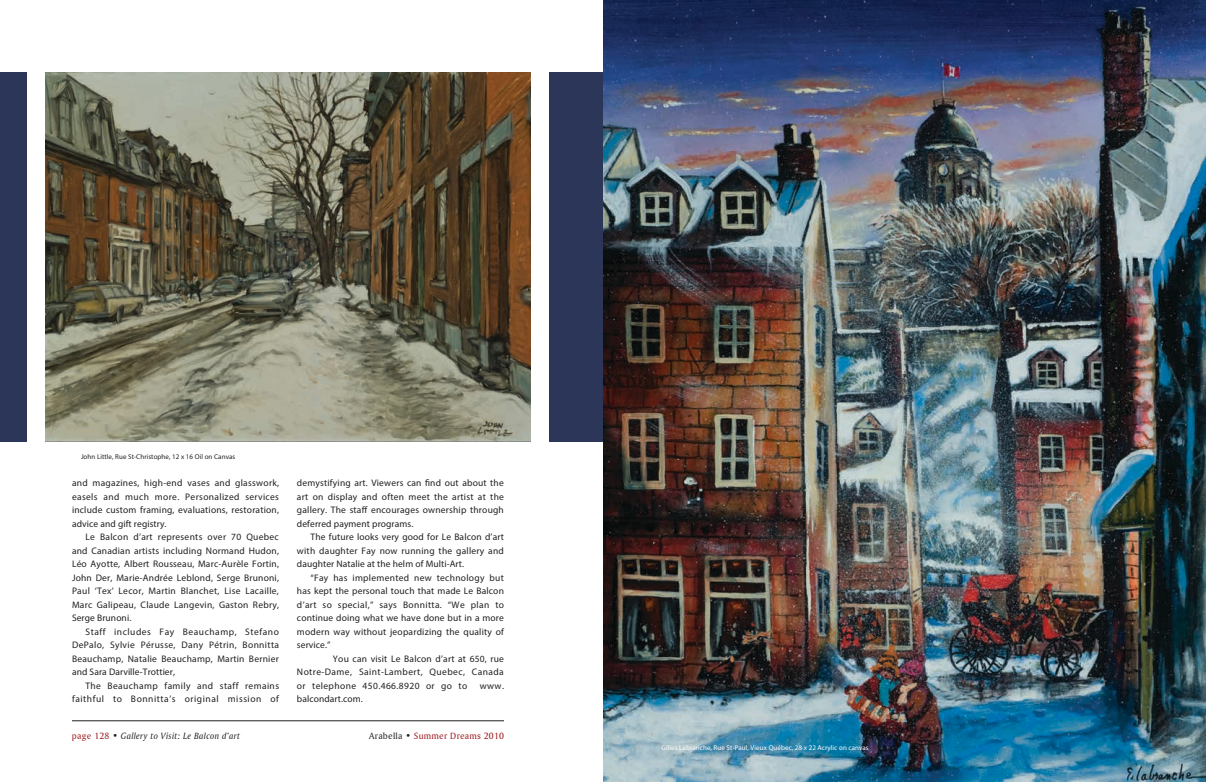
<style>
.page{position:relative;width:1206px;height:782px;background:#fff}
.page>*{position:absolute;margin:0;border:0;box-sizing:border-box;transform-origin:0 0}
.t1{font:9.5px/13.5px "Myriad Pro";letter-spacing:.02em;color:#231f20;text-align:justify}
.t2{font:9.5px/13.5px "Myriad Pro";letter-spacing:.06em;color:#231f20;text-align:right}
.t3{font:9.5px "Amerigo BT Italic A";letter-spacing:.025em;color:#231f20}
.t4{font:9.5px "Amerigo BT Roman A";letter-spacing:.025em;color:#9e1c22}
.t5{font:7px "Myriad Pro";letter-spacing:.01em;color:#fff}
.t6{font:7px "Myriad Pro";letter-spacing:.01em;color:#231f20}
.s1{font-family:"Amerigo BT Roman A";color:#9e1c22}
.s2{font-family:"Amerigo BT Roman A"}
.s3{color:#231f20}
</style>
<div class="page">
<img style="left:603px;top:0;width:603px;height:781px">
<hr style="left:72px;top:720px;width:432px;height:1px;background:#231f20">
<img style="left:45px;top:72px;width:486px;height:369px">
<div style="left:549px;top:72px;width:54px;height:369px;background:#2c3659"></div>
<div style="left:0;top:72px;width:27px;height:369px;background:#2c3659"></div>
<p class="t6" style="left:81px;top:451px;width:156px">John Little, Rue St-Christophe, 12 x 16 Oil on Canvas</p>
<p class="t1" style="left:72px;top:476px;width:209px">and magazines, high-end vases and glasswork, easels and much more. Personalized services include custom framing, evaluations, restoration, advice and gift registry.</p>
<p class="t1" style="left:72px;top:530px;width:209px;text-indent:13px">Le Balcon d’art represents over 70 Quebec and Canadian artists including Normand Hudon, Léo Ayotte, Albert Rousseau, Marc-Aurèle Fortin, John Der, Marie-Andrée Leblond, Serge Brunoni, Paul ‘Tex’ Lecor, Martin Blanchet, Lise Lacaille, Marc Galipeau, Claude Langevin, Gaston Rebry, Serge Brunoni.</p>
<p class="t1" style="left:72px;top:624px;width:209px;text-indent:13px">Staff includes Fay Beauchamp, Stefano DePalo, Sylvie Pérusse, Dany Pétrin, Bonnitta Beauchamp, Natalie Beauchamp, Martin Bernier and Sara Darville-Trottier,</p>
<p class="t2" style="left:72px;top:678px;width:209px">The Beauchamp family and staff remains faithful to Bonnitta’s original mission of</p>
<p class="t1" style="left:297px;top:476px;width:208px">demystifying art. Viewers can find out about the art on display and often meet the artist at the gallery. The staff encourages ownership through deferred payment programs.</p>
<p class="t1" style="left:297px;top:530px;width:208px;text-indent:13px">The future looks very good for Le Balcon d’art with daughter Fay now running the gallery and daughter Natalie at the helm of Multi-Art.</p>
<p class="t1" style="left:297px;top:570px;width:209px;text-indent:13px">“Fay has implemented new technology but has kept the personal touch that made Le Balcon d’art so special,” says Bonnitta. “We plan to continue doing what we have done but in a more modern way without jeopardizing the quality of service.”</p>
<p class="t1" style="left:297px;top:651px;width:209px;text-indent:36px">You can visit Le Balcon d’art at 650, rue Notre-Dame, Saint-Lambert, Quebec, Canada or telephone 450.466.8920 or go to</p>
<p class="t1" style="left:480px;top:678px;width:26px">www.</p>
<p class="t1" style="left:297px;top:692px;width:67px">balcondart.com.</p>
<p class="t3" style="left:72px;top:729px;width:170px"><span class="s1">page 128</span> <span class="s2">•</span> Gallery to Visit: Le Balcon d’art</p>
<p class="t4" style="left:369px;top:729px;width:136px"><span class="s3">Arabella •</span> Summer Dreams 2010</p>
<p class="t5" style="left:662px;top:743px;width:209px">Gilles Labranche, Rue St-Paul, Vieux Québec, 28 x 22 Acrylic on canvas</p>
</div>
